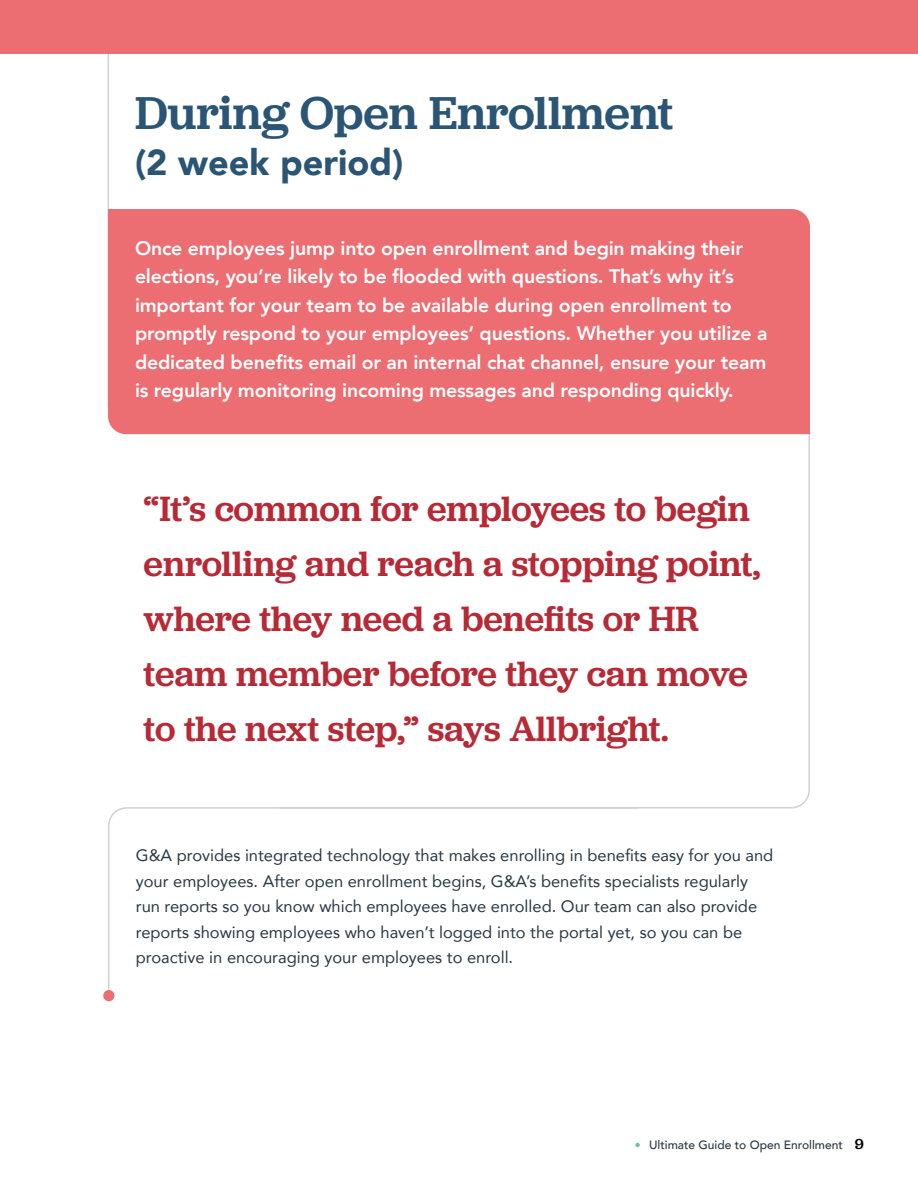
<style>
.page{position:relative;width:918px;height:1188px;background:#fff}
.page>*{position:absolute;margin:0;border:0;box-sizing:border-box;transform-origin:0 0}
.t1{font:500 48px "Jubilat";color:#2b5574}
.t2{font:500 36.6px/54.9px "Jubilat";color:#b72a35}
.t3{font:900 36px "Avenir";color:#2b5574}
.t4{font:800 19.5px/28.5px "Avenir";letter-spacing:-.01em;color:#fff}
.t5{font:16.5px/25.5px "Avenir";color:#263845}
.t6{font:500 12px "Avenir";color:#263845}
.s1{font-family:"Jubilat";font-size:15px;color:#000}
</style>
<div class="page">
<svg style="left:635px;top:1143px;width:5px;height:4px"></svg>
<svg style="left:107px;top:807px;width:171px;height:195px"></svg>
<svg style="left:278px;top:434px;width:532px;height:375px"></svg>
<div style="left:0;top:0;width:918px;height:54px;background:#ec6d72"></div>
<div style="left:108px;top:209px;width:702px;height:225px;background:#ec6d72"></div>
<div style="left:103px;top:990px;width:11px;height:11px;background:#ec6d72;border-radius:50%"></div>
<h1 class="t1" style="left:135px;top:82px;width:540px">During Open Enrollment</h1>
<h3 class="t3" style="left:135px;top:132px;width:270px">(2 week period)</h3>
<p class="t4" style="left:135px;top:234px;width:634px">Once employees jump into open enrollment and begin making their elections, you’re likely to be flooded with questions. That’s why it’s important for your team to be available during open enrollment to promptly respond to your employees’ questions. Whether you utilize a dedicated benefits email or an internal chat channel, ensure your team is regularly monitoring incoming messages and responding quickly.</p>
<h2 class="t2" style="left:144px;top:481px;width:619px">“It’s common for employees to begin enrolling and reach a stopping point, where they need a benefits or HR team member before they can move to the next step,” says Allbright.</h2>
<p class="t5" style="left:136px;top:843px;width:639px">G&amp;A provides integrated technology that makes enrolling in benefits easy for you and your employees. After open enrollment begins, G&amp;A’s benefits specialists regularly run reports so you know which employees have enrolled. Our team can also provide reports showing employees who haven’t logged into the portal yet, so you can be proactive in encouraging your employees to enroll.</p>
<p class="t6" style="left:649px;top:1134px;width:216px">Ultimate Guide to Open Enrollment <span class="s1">9</span></p>
</div>
